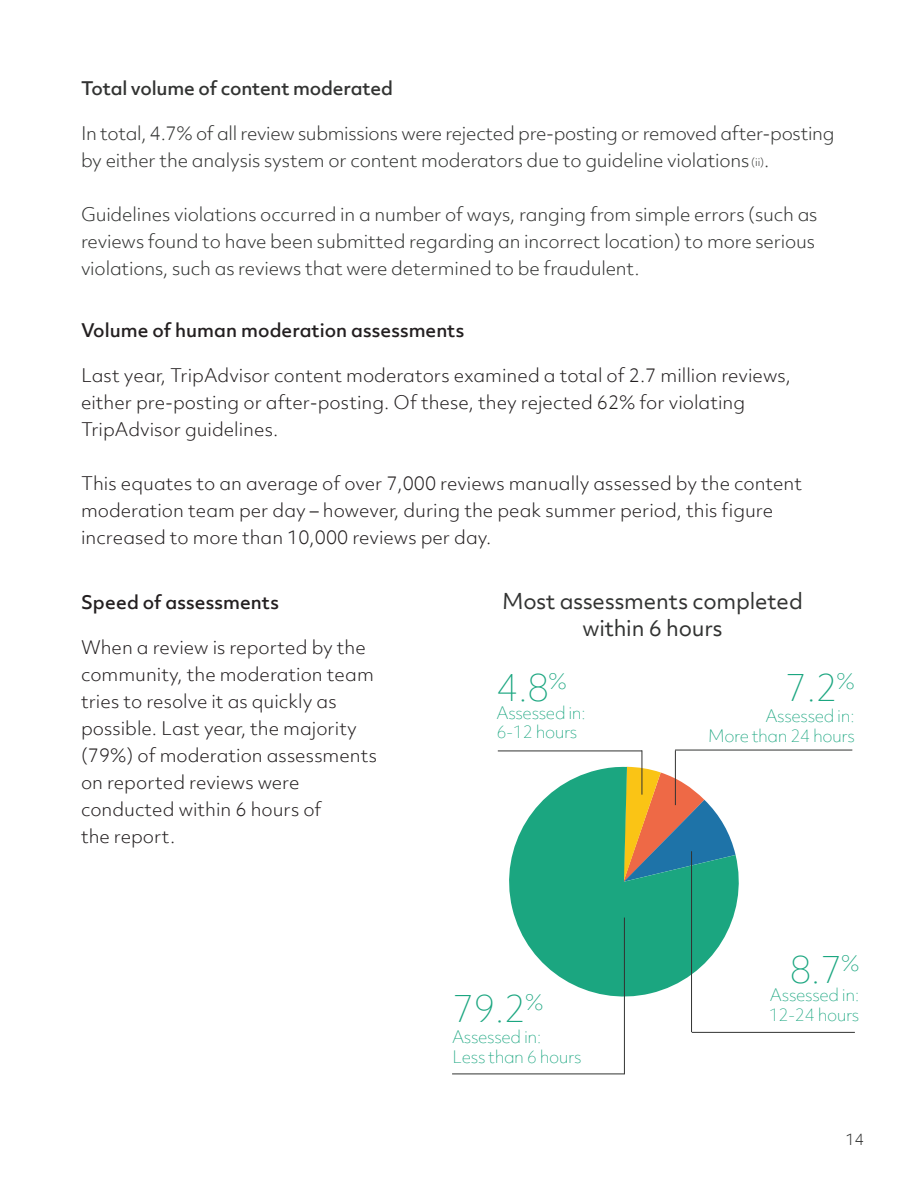
<style>
.page{position:relative;width:918px;height:1188px;background:#fff}
.page>*{position:absolute;margin:0;border:0;box-sizing:border-box;transform-origin:0 0}
.t1{font:100 36px "Objektiv Mk 2";color:#1ba680}
.t2{font:21px/27px "Objektiv Mk 2";letter-spacing:-.01em;color:#323332;text-align:center}
.t3{font:300 18px/27px "Objektiv Mk 2";color:#231f20}
.t4{font:300 18px/27px "Objektiv Mk 2";letter-spacing:-.01em;color:#323332}
.t5{font:500 18px "Objektiv Mk 2";color:#231f20}
.t6{font:500 18px "Objektiv Mk 2";letter-spacing:-.01em;color:#323332}
.t7{font:100 16.5px/19.8px "Objektiv Mk 2";letter-spacing:-.03em;color:#1ba680}
.t8{font:300 15px "Objektiv Mk 2";color:#323332}
.s1{font-size:10.5px}
</style>
<div class="page">
<svg style="left:509px;top:767px;width:230px;height:241px;fill:#1ba680"></svg>
<hr style="left:452px;top:1074px;width:172px;height:1px;background:#323332">
<hr style="left:692px;top:1032px;width:163px;height:1px;background:#323332">
<hr style="left:498px;top:751px;width:144px;height:1px;background:#323332">
<hr style="left:675px;top:750px;width:177px;height:1px;background:#323332">
<hr style="left:624px;top:918px;width:1px;height:156px;background:#323332">
<hr style="left:642px;top:750px;width:1px;height:45px;background:#323332">
<hr style="left:675px;top:750px;width:1px;height:55px;background:#323332">
<hr style="left:691px;top:851px;width:1px;height:181px;background:#323332">
<p class="t6" style="left:81px;top:75px;width:314px">Total volume of content moderated</p>
<p class="t4" style="left:81px;top:119px;width:755px">In total, 4.7% of all review submissions were rejected pre-posting or removed after-posting by either the analysis system or content moderators due to guideline violations <span class="s1">(ii)</span>.</p>
<p class="t4" style="left:81px;top:200px;width:738px">Guidelines violations occurred in a number of ways, ranging from simple errors (such as reviews found to have been submitted regarding an incorrect location) to more serious violations, such as reviews that were determined to be fraudulent.</p>
<p class="t5" style="left:81px;top:317px;width:385px">Volume of human moderation assessments</p>
<p class="t3" style="left:81px;top:361px;width:712px">Last year, TripAdvisor content moderators examined a total of 2.7 million reviews, either pre-posting or after-posting. Of these, they rejected 62% for violating<br>TripAdvisor guidelines.</p>
<p class="t3" style="left:81px;top:469px;width:723px">This equates to an average of over 7,000 reviews manually assessed by the content moderation team per day – however, during the peak summer period, this figure increased to more than 10,000 reviews per day.</p>
<p class="t5" style="left:81px;top:589px;width:199px">Speed of assessments</p>
<p class="t3" style="left:81px;top:633px;width:298px">When a review is reported by the community, the moderation team tries to resolve it as quickly as possible. Last year, the majority (79%) of moderation assessments on reported reviews were conducted within 6 hours of<br>the report.</p>
<p class="t2" style="left:502px;top:588px;width:302px">Most assessments completed within 6 hours</p>
<p class="t1" style="left:496px;top:663px;width:72px">4.8<sup>%</sup></p>
<p class="t7" style="left:496px;top:703px;width:91px">Assessed in:<br>6-12 hours</p>
<p class="t1" style="left:452px;top:984px;width:93px">79.2<sup>%</sup></p>
<p class="t7" style="left:452px;top:1027px;width:131px">Assessed in:<br>Less than 6 hours</p>
<p class="t1" style="left:785px;top:663px;width:72px">7.2<sup>%</sup></p>
<p class="t7" style="left:708px;top:706px;width:149px;text-align:right">Assessed in:<br>More than 24 hours</p>
<p class="t1" style="left:789px;top:945px;width:72px">8.7<sup>%</sup></p>
<p class="t7" style="left:769px;top:985px;width:92px">Assessed in:<br>12-24 hours</p>
<p class="t8" style="left:845px;top:1130px;width:20px">14</p>
</div>
